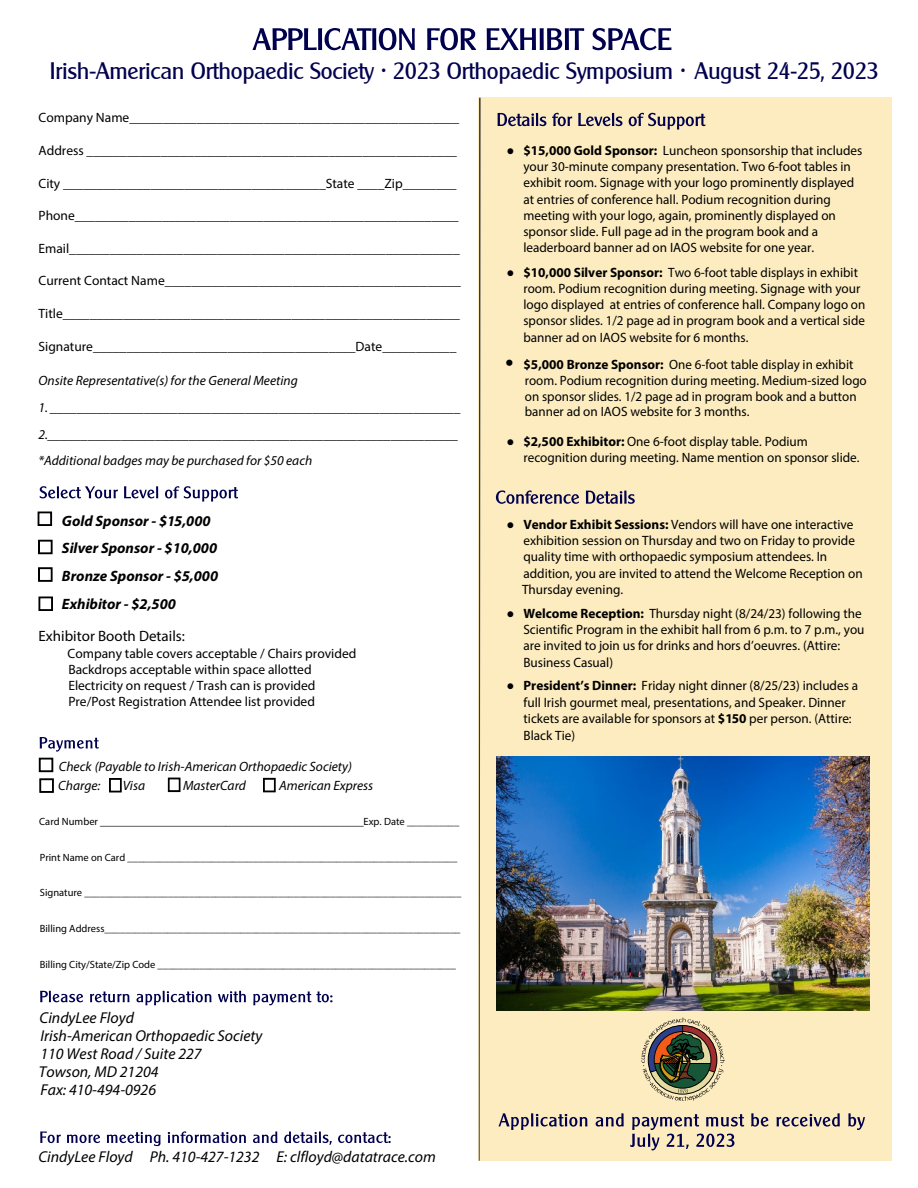
<style>
.page{position:relative;width:918px;height:1188px;background:#fff}
.page>*{position:absolute;margin:0;border:0;box-sizing:border-box;transform-origin:0 0}
.t1{font:23.25px "Clarity Gothic SF";letter-spacing:-.01em;color:#00004f}
.t2{font:italic 15.75px/18px "Myriad Pro";color:#000}
.t3{font:italic 700 15px/27.6px "Myriad Pro";color:#000}
.t4{font:15px "Myriad Pro";color:#000}
.t5{font:13.5px/16.2px "Myriad Pro";color:#000}
.t6{font:italic 13.5px/26.5px "Myriad Pro";color:#000}
.t7{font:12px "Myriad Pro";color:#000}
.t8{font:10.5px "Myriad Pro";color:#000}
.s1{font-size:10.5px}
.s2{font-family:"Times New Roman"}
.s3{font-weight:700}
.s4{font-family:"Times New Roman";font-weight:700}
.s5{font-weight:700;font-size:24px}
</style>
<div class="page">
<div style="left:479px;top:98px;width:413px;height:1063px;background:#fcecc0"></div>
<svg style="left:479px;top:98px;width:2px;height:1063px"></svg>
<svg style="left:253px;top:28px;width:162px;height:22px"></svg>
<svg style="left:427px;top:28px;width:49px;height:22px"></svg>
<svg style="left:487px;top:28px;width:97px;height:22px"></svg>
<svg style="left:593px;top:28px;width:78px;height:22px"></svg>
<svg style="left:499px;top:1113px;width:88px;height:17px"></svg>
<svg style="left:596px;top:1113px;width:28px;height:14px"></svg>
<svg style="left:751px;top:1113px;width:18px;height:14px"></svg>
<svg style="left:776px;top:1113px;width:64px;height:14px"></svg>
<svg style="left:848px;top:1113px;width:17px;height:17px"></svg>
<svg style="left:630px;top:1114px;width:114px;height:36px"></svg>
<svg style="left:40px;top:991px;width:43px;height:11px"></svg>
<svg style="left:90px;top:992px;width:40px;height:10px"></svg>
<svg style="left:136px;top:991px;width:76px;height:14px"></svg>
<svg style="left:218px;top:991px;width:28px;height:11px"></svg>
<svg style="left:253px;top:992px;width:80px;height:13px"></svg>
<svg style="left:40px;top:486px;width:78px;height:12px"></svg>
<svg style="left:124px;top:486px;width:34px;height:12px"></svg>
<svg style="left:165px;top:486px;width:73px;height:16px"></svg>
<svg style="left:109px;top:778px;width:13px;height:15px"></svg>
<svg style="left:168px;top:777px;width:13px;height:15px"></svg>
<svg style="left:263px;top:778px;width:13px;height:15px"></svg>
<svg style="left:39px;top:737px;width:60px;height:35px"></svg>
<svg style="left:39px;top:778px;width:15px;height:15px"></svg>
<svg style="left:498px;top:113px;width:48px;height:13px"></svg>
<svg style="left:552px;top:113px;width:20px;height:13px"></svg>
<svg style="left:578px;top:113px;width:44px;height:13px"></svg>
<svg style="left:629px;top:113px;width:76px;height:17px"></svg>
<svg style="left:496px;top:490px;width:83px;height:14px"></svg>
<svg style="left:586px;top:491px;width:49px;height:13px"></svg>
<svg style="left:37px;top:511px;width:15px;height:15px"></svg>
<svg style="left:38px;top:539px;width:15px;height:15px"></svg>
<svg style="left:38px;top:567px;width:15px;height:15px"></svg>
<svg style="left:38px;top:596px;width:15px;height:15px"></svg>
<svg style="left:40px;top:1132px;width:21px;height:11px"></svg>
<svg style="left:67px;top:1135px;width:33px;height:8px"></svg>
<svg style="left:107px;top:1132px;width:54px;height:14px"></svg>
<svg style="left:168px;top:1131px;width:78px;height:12px"></svg>
<svg style="left:253px;top:1132px;width:24px;height:11px"></svg>
<svg style="left:284px;top:1132px;width:48px;height:13px"></svg>
<svg style="left:338px;top:1132px;width:53px;height:11px"></svg>
<img style="left:496px;top:756px;width:374px;height:255px">
<svg style="left:642px;top:1018px;width:83px;height:83px"></svg>
<h1 class="t1" style="left:50px;top:58px;width:831px">Irish-American Orthopaedic Society 2023 Orthopaedic Symposium August 24-25, 2023</h1>
<p class="t5" style="left:39px;top:111px;width:422px">Company Name_________________________________________________</p>
<p class="t5" style="left:39px;top:144px;width:420px">Address _______________________________________________________</p>
<p class="t5" style="left:39px;top:176px;width:420px">City _______________________________________State ____Zip________</p>
<p class="t5" style="left:39px;top:209px;width:422px">Phone_________________________________________________________</p>
<p class="t5" style="left:39px;top:241px;width:423px">Email__________________________________________________________</p>
<p class="t5" style="left:39px;top:274px;width:424px">Current Contact Name____________________________________________</p>
<p class="t5" style="left:39px;top:307px;width:423px">Title___________________________________________________________</p>
<p class="t5" style="left:39px;top:339px;width:419px">Signature_______________________________________Date___________</p>
<p class="t6" style="left:39px;top:368px;width:261px">Onsite Representative(s) for the General Meeting</p>
<p class="t6" style="left:39px;top:395px;width:424px">1. _____________________________________________________________<br>2._____________________________________________________________ *Additional badges may be purchased for $50 each</p>
<p class="t3" style="left:62px;top:508px;width:158px">Gold Sponsor - $15,000<br>Silver Sponsor - $10,000<br>Bronze Sponsor - $5,000<br>Exhibitor - $2,500</p>
<p class="t4" style="left:39px;top:630px;width:148px">Exhibitor Booth Details:</p>
<p class="t5" style="left:68px;top:646px;width:290px">Company table covers acceptable / Chairs provided Backdrops acceptable within space allotted Electricity on request / Trash can is provided Pre/Post Registration Attendee list provided</p>
<p class="t6" style="left:58px;top:758px;width:295px;line-height:19.4px">Check (Payable to Irish-American Orthopaedic Society)<br>Charge:</p>
<p class="t6" style="left:123px;top:773px;width:24px">Visa</p>
<p class="t6" style="left:183px;top:773px;width:64px">MasterCard</p>
<p class="t6" style="left:279px;top:773px;width:96px">American Express</p>
<p class="t7" style="left:39px;top:816px;width:422px"><span class="s1">Card Number</span> ____________________________________________<span class="s1">Exp. Date __________</span></p>
<p class="t8" style="left:40px;top:853px;width:419px">Print Name on Card _______________________________________________________________</p>
<p class="t8" style="left:40px;top:889px;width:423px">Signature ________________________________________________________________________</p>
<p class="t8" style="left:40px;top:924px;width:422px">Billing Address____________________________________________________________________</p>
<p class="t8" style="left:40px;top:960px;width:418px">Billing City/State/Zip Code _________________________________________________________</p>
<p class="t2" style="left:39px;top:1010px;width:225px">CindyLee Floyd<br>Irish-American Orthopaedic Society<br>110 West Road / Suite 227<br>Towson, MD 21204<br>Fax: 410-494-0926</p>
<p class="t2" style="left:38px;top:1149px;width:399px">CindyLee Floyd Ph. 410-427-1232 E: clfloyd@datatrace.com</p>
<p class="t5" style="left:523px;top:144px;width:341px;text-indent:-17px"><span class="s2">●</span> <span class="s3">$15,000 Gold Sponsor:</span> Luncheon sponsorship that includes your 30-minute company presentation. Two 6-foot tables in exhibit room. Signage with your logo prominently displayed at entries of conference hall. Podium recognition during meeting with your logo, again, prominently displayed on sponsor slide. Full page ad in the program book and a leaderboard banner ad on IAOS website for one year.</p>
<p class="t5" style="left:523px;top:265px;width:343px;text-indent:-17px"><span class="s4">●</span> <span class="s3">$10,000 Silver Sponsor:</span> Two 6-foot table displays in exhibit room. Podium recognition during meeting. Signage with your logo displayed at entries of conference hall. Company logo on sponsor slides. 1/2 page ad in program book and a vertical side banner ad on IAOS website for 6 months.</p>
<p class="t5" style="left:525px;top:357px;width:343px;line-height:16.8px;text-indent:-19px"><span class="s5">•</span> <span class="s3">$5,000 Bronze Sponsor:</span> One 6-foot table display in exhibit room. Podium recognition during meeting. Medium-sized logo</p>
<p class="t5" style="left:525px;top:390px;width:333px;line-height:15.1px">on sponsor slides. 1/2 page ad in program book and a button banner ad on IAOS website for 3 months.</p>
<p class="t5" style="left:523px;top:435px;width:338px;text-indent:-17px"><span class="s2">●</span> <span class="s3">$2,500 Exhibitor:</span> One 6-foot display table. Podium recognition during meeting. Name mention on sponsor slide.</p>
<p class="t5" style="left:522px;top:517px;width:342px;text-indent:-16px"><span class="s2">●</span> <span class="s3">Vendor Exhibit Sessions:</span> Vendors will have one interactive exhibition session on Thursday and two on Friday to provide quality time with orthopaedic symposium attendees. In addition, you are invited to attend the Welcome Reception on Thursday evening.</p>
<p class="t5" style="left:523px;top:606px;width:343px;text-indent:-17px"><span class="s2">●</span> <span class="s3">Welcome Reception:</span> Thursday night (8/24/23) following the Scientific Program in the exhibit hall from 6 p.m. to 7 p.m., you are invited to join us for drinks and hors d’oeuvres. (Attire:<br>Business Casual)</p>
<p class="t5" style="left:524px;top:679px;width:336px;text-indent:-17px"><span class="s4">●</span> <span class="s3">President’s Dinner:</span> Friday night dinner (8/25/23) includes a full Irish gourmet meal, presentations, and Speaker. Dinner tickets are available for sponsors at <span class="s3">$150</span> per person. (Attire:<br>Black Tie)</p>
</div>
